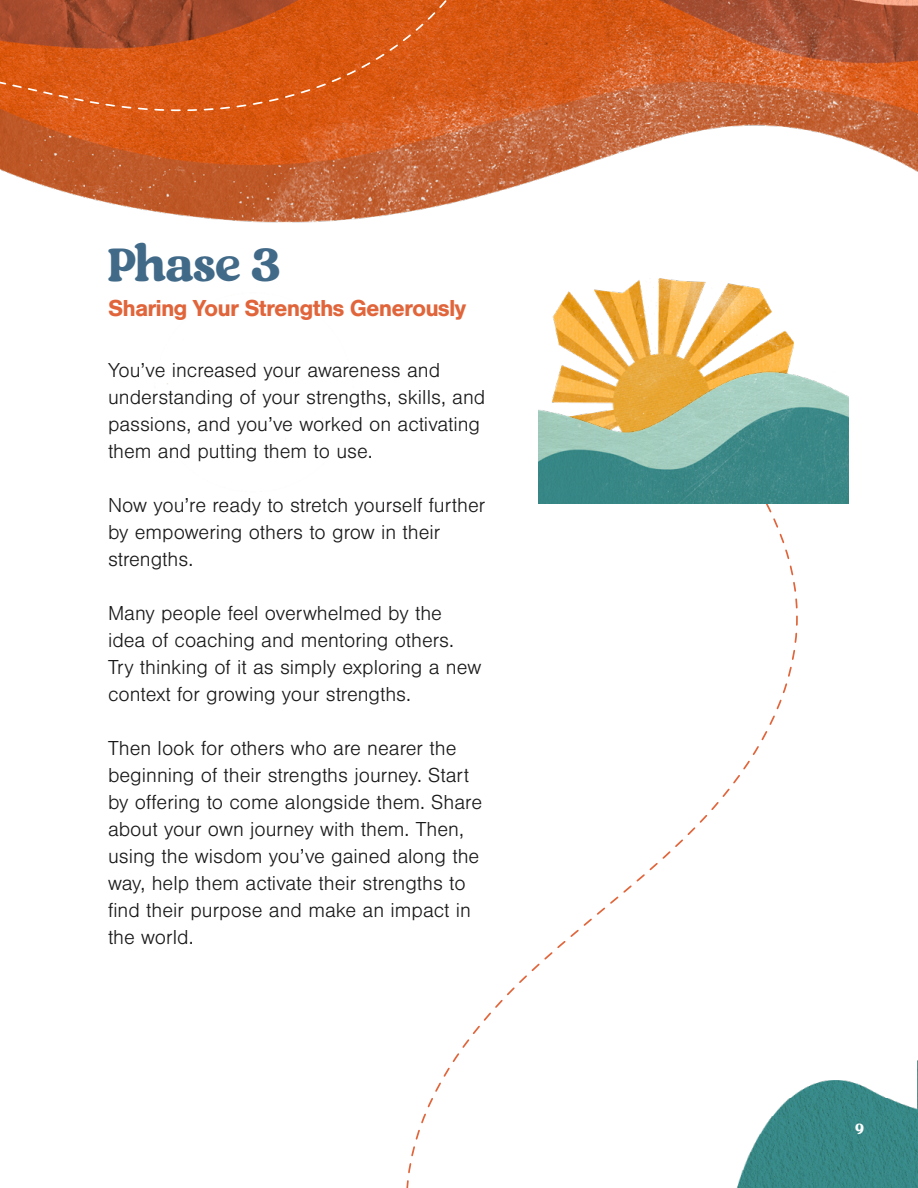
<style>
.page{position:relative;width:918px;height:1188px;background:#fff}
.page>*{position:absolute;margin:0;border:0;box-sizing:border-box;transform-origin:0 0}
.t1{font:46.8px "Regards";color:#416a89}
.t2{font:700 24px "Nimbus San";letter-spacing:-.04em;color:#e1653b}
.t3{font:300 21px/27px "Nimbus San";color:#191919}
.t4{font:15px "Regards";color:#fff}
</style>
<div class="page">
<img style="left:0;top:0;width:918px;height:1188px">
<h1 class="t1" style="left:108px;top:232px;width:174px">Phase 3</h1>
<p class="t2" style="left:108px;top:294px;width:360px">Sharing Your Strengths Generously</p>
<p class="t3" style="left:108px;top:357px;width:379px">You’ve increased your awareness and understanding of your strengths, skills, and passions, and you’ve worked on activating them and putting them to use.</p>
<p class="t3" style="left:108px;top:492px;width:379px">Now you’re ready to stretch yourself further by empowering others to grow in their strengths.</p>
<p class="t3" style="left:108px;top:600px;width:375px">Many people feel overwhelmed by the idea of coaching and mentoring others.<br>Try thinking of it as simply exploring a new context for growing your strengths.</p>
<p class="t3" style="left:108px;top:735px;width:376px">Then look for others who are nearer the beginning of their strengths journey. Start by offering to come alongside them. Share about your own journey with them. Then, using the wisdom you’ve gained along the way, help them activate their strengths to find their purpose and make an impact in the world.</p>
<p class="t4" style="left:855px;top:1118px;width:10px">9</p>
</div>
